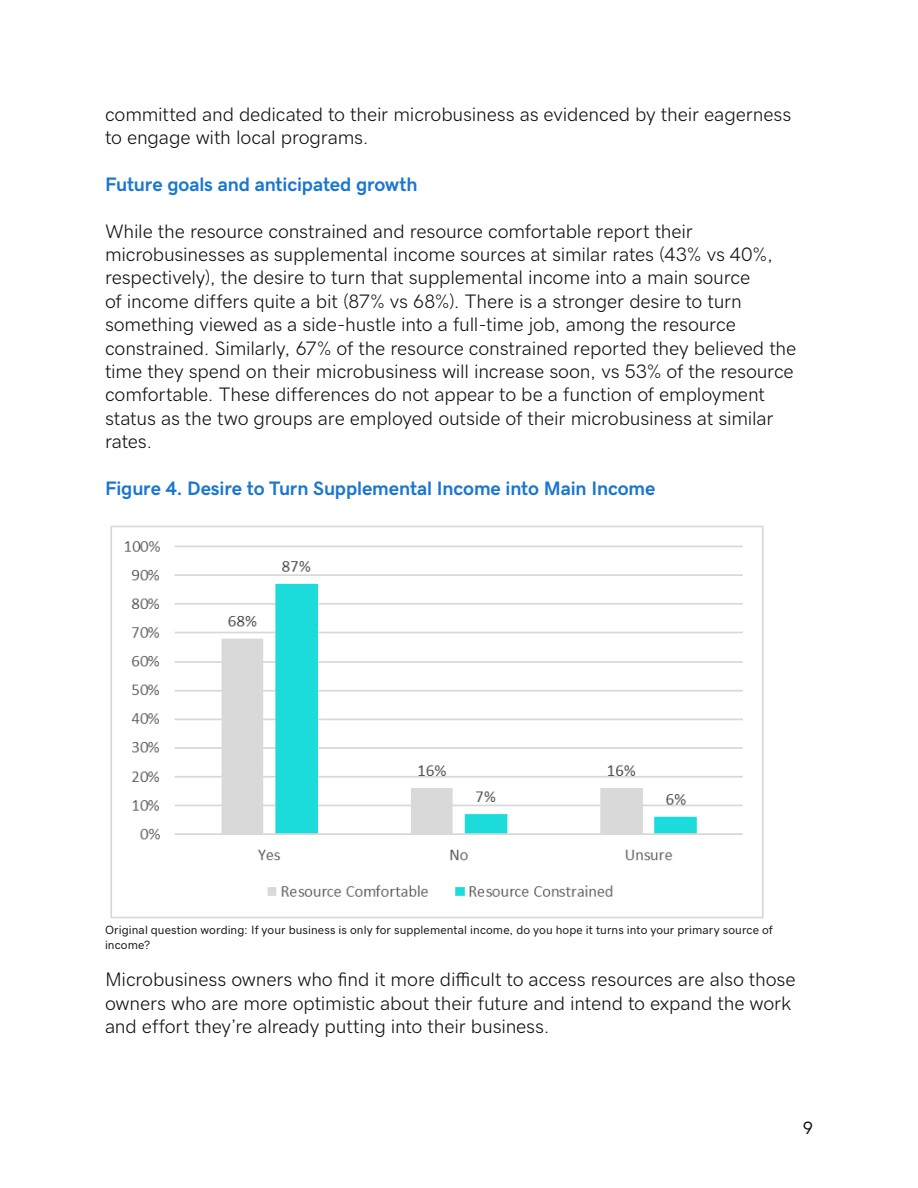
<style>
.page{position:relative;width:918px;height:1188px;background:#fff}
.page>*{position:absolute;margin:0;border:0;box-sizing:border-box;transform-origin:0 0}
.t1{font:19.5px/23.4px "GD Sherpa";letter-spacing:-.01em;color:#111}
.t2{font:700 19.5px "GD Sherpa";letter-spacing:-.01em;color:#1976d2}
.t3{font:500 18px "GD Sherpa";color:#111}
.t4{font:500 12px/14.4px "GD Sherpa";letter-spacing:.01em;color:#111}
</style>
<div class="page">
<img style="left:110px;top:525px;width:654px;height:394px">
<p class="t1" style="left:105px;top:101px;width:688px">committed and dedicated to their microbusiness as evidenced by their eagerness to engage with local programs.</p>
<p class="t2" style="left:105px;top:170px;width:314px">Future goals and anticipated growth</p>
<p class="t1" style="left:105px;top:218px;width:693px">While the resource constrained and resource comfortable report their microbusinesses as supplemental income sources at similar rates (43% vs 40%, respectively), the desire to turn that supplemental income into a main source<br>of income differs quite a bit (87% vs 68%). There is a stronger desire to turn something viewed as a side-hustle into a full-time job, among the resource constrained. Similarly, 67% of the resource constrained reported they believed the time they spend on their microbusiness will increase soon, vs 53% of the resource comfortable. These differences do not appear to be a function of employment status as the two groups are employed outside of their microbusiness at similar rates.</p>
<p class="t2" style="left:105px;top:474px;width:552px">Figure 4. Desire to Turn Supplemental Income into Main Income</p>
<p class="t4" style="left:105px;top:922px;width:669px">Original question wording: If your business is only for supplemental income, do you hope it turns into your primary source of income?</p>
<p class="t1" style="left:105px;top:967px;width:692px">Microbusiness owners who find it more difficult to access resources are also those owners who are more optimistic about their future and intend to expand the work and effort they’re already putting into their business.</p>
<p class="t3" style="left:803px;top:1114px;width:12px">9</p>
</div>
